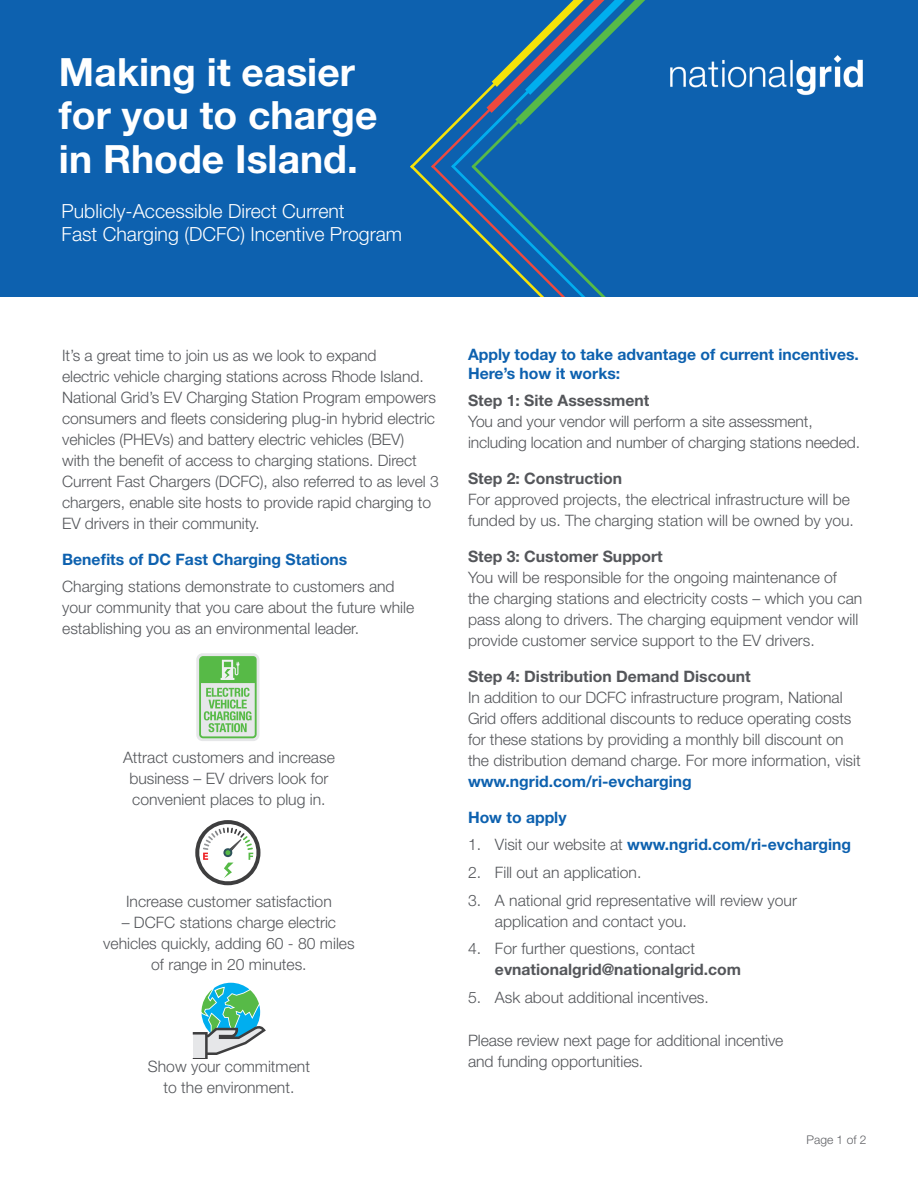
<style>
.page{position:relative;width:918px;height:1188px;background:#fff}
.page>*{position:absolute;margin:0;border:0;box-sizing:border-box;transform-origin:0 0}
.t1{font:700 39px/43.5px "Helvetica Neue LT Std";color:#fff}
.t2{font:300 19.5px/23.4px "Helvetica Neue LT Std";color:#fff}
.t3{font:300 15.75px/21px "Helvetica Neue LT Std";color:#54565a}
.t4{font:700 15.75px/18.9px "Helvetica Neue LT Std";color:#0d61af}
.t5{font:700 15.75px "Helvetica Neue LT Std";color:#54565a}
.t6{font:300 12px "Helvetica Neue LT Std";color:#606165}
.s1{font-weight:300;color:#54565a}
</style>
<div class="page">
<div style="left:0;top:0;width:918px;height:297px;background:#0d61af"></div>
<img style="left:670px;top:55px;width:193px;height:41px">
<svg style="left:410px;top:0;width:235px;height:297px"></svg>
<div style="left:196px;top:653px;width:63px;height:88px;background:#e6e7e9;border-radius:6px"></div>
<svg style="left:199px;top:656px;width:58px;height:82px"></svg>
<svg style="left:195px;top:820px;width:65px;height:65px"></svg>
<svg style="left:193px;top:983px;width:73px;height:75px"></svg>
<h1 class="t1" style="left:59px;top:49px;width:320px">Making it easier for you to charge in Rhode Island.</h1>
<p class="t2" style="left:62px;top:199px;width:342px">Publicly-Accessible Direct Current<br>Fast Charging (DCFC) Incentive Program</p>
<p class="t3" style="left:62px;top:344px;width:378px">It’s a great time to join us as we look to expand<br>electric vehicle charging stations across Rhode Island.<br>National Grid’s EV Charging Station Program empowers consumers and fleets considering plug-in hybrid electric vehicles (PHEVs) and battery electric vehicles (BEV)<br>with the benefit of access to charging stations. Direct Current Fast Chargers (DCFC), also referred to as level 3 chargers, enable site hosts to provide rapid charging to EV drivers in their community.</p>
<p class="t4" style="left:62px;top:549px;width:287px">Benefits of DC Fast Charging Stations</p>
<p class="t3" style="left:62px;top:575px;width:354px">Charging stations demonstrate to customers and your community that you care about the future while establishing you as an environmental leader.</p>
<p class="t3" style="left:123px;top:747px;width:213px;text-align:center">Attract customers and increase business – EV drivers look for convenient places to plug in.</p>
<p class="t3" style="left:126px;top:891px;width:207px">Increase customer satisfaction</p>
<p class="t3" style="left:103px;top:912px;width:253px;text-align:center">– DCFC stations charge electric vehicles quickly, adding 60 - 80 miles of range in 20 minutes.</p>
<p class="t3" style="left:148px;top:1056px;width:164px;text-align:center">Show your commitment to the environment.</p>
<p class="t4" style="left:468px;top:345px;width:392px">Apply today to take advantage of current incentives.<br>Here’s how it works:</p>
<p class="t5" style="left:468px;top:391px;width:183px">Step 1: Site Assessment</p>
<p class="t3" style="left:468px;top:411px;width:394px">You and your vendor will perform a site assessment, including location and number of charging stations needed.</p>
<p class="t5" style="left:468px;top:469px;width:156px">Step 2: Construction</p>
<p class="t3" style="left:468px;top:489px;width:387px">For approved projects, the electrical infrastructure will be funded by us. The charging station will be owned by you.</p>
<p class="t5" style="left:468px;top:547px;width:196px">Step 3: Customer Support</p>
<p class="t3" style="left:468px;top:567px;width:396px">You will be responsible for the ongoing maintenance of<br>the charging stations and electricity costs – which you can pass along to drivers. The charging equipment vendor will provide customer service support to the EV drivers.</p>
<p class="t5" style="left:468px;top:667px;width:284px">Step 4: Distribution Demand Discount</p>
<p class="t3" style="left:468px;top:687px;width:394px">In addition to our DCFC infrastructure program, National Grid offers additional discounts to reduce operating costs for these stations by providing a monthly bill discount on the distribution demand charge. For more information, visit</p>
<p class="t4" style="left:468px;top:772px;width:225px">www.ngrid.com/ri-evcharging</p>
<p class="t4" style="left:468px;top:808px;width:100px">How to apply</p>
<p class="t4" style="left:468px;top:835px;width:385px"><span class="s1">1. Visit our website at</span> www.ngrid.com/ri-evcharging</p>
<p class="t3" style="left:468px;top:861px;width:175px">2. Fill out an application.</p>
<p class="t3" style="left:495px;top:889px;width:303px;text-indent:-27px">3. A national grid representative will review your application and contact you.</p>
<p class="t3" style="left:468px;top:938px;width:229px">4. For further questions, contact</p>
<p class="t5" style="left:495px;top:960px;width:248px">evnationalgrid@nationalgrid.com</p>
<p class="t3" style="left:468px;top:987px;width:242px">5. Ask about additional incentives.</p>
<p class="t3" style="left:468px;top:1029px;width:317px">Please review next page for additional incentive and funding opportunities.</p>
<p class="t6" style="left:807px;top:1133px;width:61px">Page 1 of 2</p>
</div>
